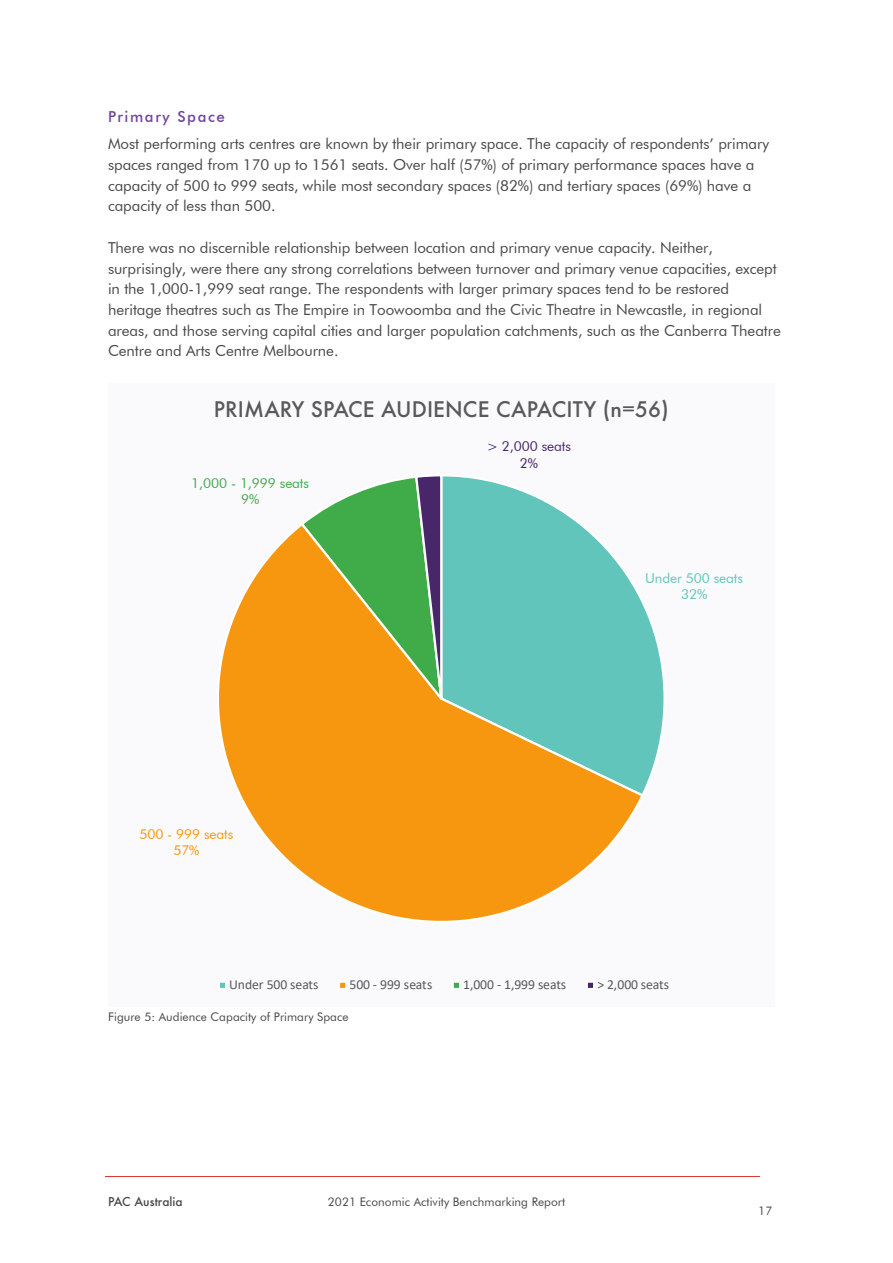
<style>
.page{position:relative;width:893px;height:1263px;background:#fff}
.page>*{position:absolute;margin:0;border:0;box-sizing:border-box;transform-origin:0 0}
.t1{font:500 20.85px "Futura";letter-spacing:.005em;color:#595959}
.t2{font:15.15px/20.7px "Futura BT";letter-spacing:-.005em;color:#48484a}
.t3{font:500 15.15px "Futura BT";letter-spacing:.105em;color:#71479b}
.t4{font:13.65px "Calibri";letter-spacing:-.005em;color:#595959}
.t5{font:13.65px/16.2px "Futura BT";letter-spacing:-.01em;color:#40ac49;text-align:center}
.t6{font:13.65px/16.2px "Futura BT";letter-spacing:-.005em;color:#62c5bc;text-align:center}
.t7{font:13.65px/16.2px "Futura BT";letter-spacing:-.01em;color:#f79710;text-align:center}
.t8{font:13.65px/16.2px "Futura BT";letter-spacing:-.005em;color:#472769;text-align:center}
.t9{font:11.85px "Futura BT";letter-spacing:.005em;color:#48484a}
.t10{font:500 11.85px "Futura";letter-spacing:.005em;color:#48484a}
</style>
<div class="page">
<hr style="left:106px;top:1176px;width:654px;height:1px;background:#da3a33">
<div style="left:108px;top:383px;width:666px;height:624px;background:#faf9fc"></div>
<svg style="left:444px;top:476px;width:220px;height:311px"></svg>
<svg style="left:219px;top:487px;width:426px;height:434px"></svg>
<svg style="left:230px;top:476px;width:213px;height:247px"></svg>
<div style="left:219px;top:982px;width:7px;height:7px;background:#62c5bc"></div>
<div style="left:218px;top:980px;width:9px;height:10px;border:2px solid #fff"></div>
<div style="left:339px;top:982px;width:7px;height:7px;background:#f79710"></div>
<div style="left:338px;top:980px;width:9px;height:10px;border:2px solid #fff"></div>
<div style="left:453px;top:982px;width:7px;height:7px;background:#40ac49"></div>
<div style="left:451px;top:980px;width:10px;height:10px;border:2px solid #fff"></div>
<div style="left:587px;top:982px;width:7px;height:7px;background:#472769"></div>
<div style="left:586px;top:980px;width:9px;height:10px;border:2px solid #fff"></div>
<p class="t3" style="left:108px;top:108px;width:118px">Primary Space</p>
<p class="t2" style="left:108px;top:134px;width:662px">Most performing arts centres are known by their primary space. The capacity of respondents’ primary spaces ranged from 170 up to 1561 seats. Over half (57%) of primary performance spaces have a capacity of 500 to 999 seats, while most secondary spaces (82%) and tertiary spaces (69%) have a capacity of less than 500.</p>
<p class="t2" style="left:108px;top:237px;width:674px">There was no discernible relationship between location and primary venue capacity. Neither, surprisingly, were there any strong correlations between turnover and primary venue capacities, except in the 1,000-1,999 seat range. The respondents with larger primary spaces tend to be restored heritage theatres such as The Empire in Toowoomba and the Civic Theatre in Newcastle, in regional areas, and those serving capital cities and larger population catchments, such as the Canberra Theatre Centre and Arts Centre Melbourne.</p>
<h1 class="t1" style="left:214px;top:395px;width:456px">PRIMARY SPACE AUDIENCE CAPACITY (n=56)</h1>
<p class="t5" style="left:191px;top:475px;width:119px">1,000 - 1,999 seats<br>9%</p>
<p class="t7" style="left:139px;top:825px;width:95px">500 - 999 seats<br>57%</p>
<p class="t8" style="left:487px;top:438px;width:86px">&gt; 2,000 seats<br>2%</p>
<p class="t6" style="left:645px;top:570px;width:99px">Under 500 seats<br>32%</p>
<p class="t4" style="left:229px;top:976px;width:91px">Under 500 seats</p>
<p class="t4" style="left:350px;top:976px;width:84px">500 - 999 seats</p>
<p class="t4" style="left:463px;top:976px;width:104px">1,000 - 1,999 seats</p>
<p class="t4" style="left:597px;top:976px;width:73px">&gt; 2,000 seats</p>
<p class="t9" style="left:108px;top:1010px;width:242px">Figure 5: Audience Capacity of Primary Space</p>
<p class="t10" style="left:108px;top:1194px;width:76px">PAC Australia</p>
<p class="t9" style="left:328px;top:1195px;width:239px">2021 Economic Activity Benchmarking Report</p>
<p class="t9" style="left:758px;top:1203px;width:16px">17</p>
</div>
